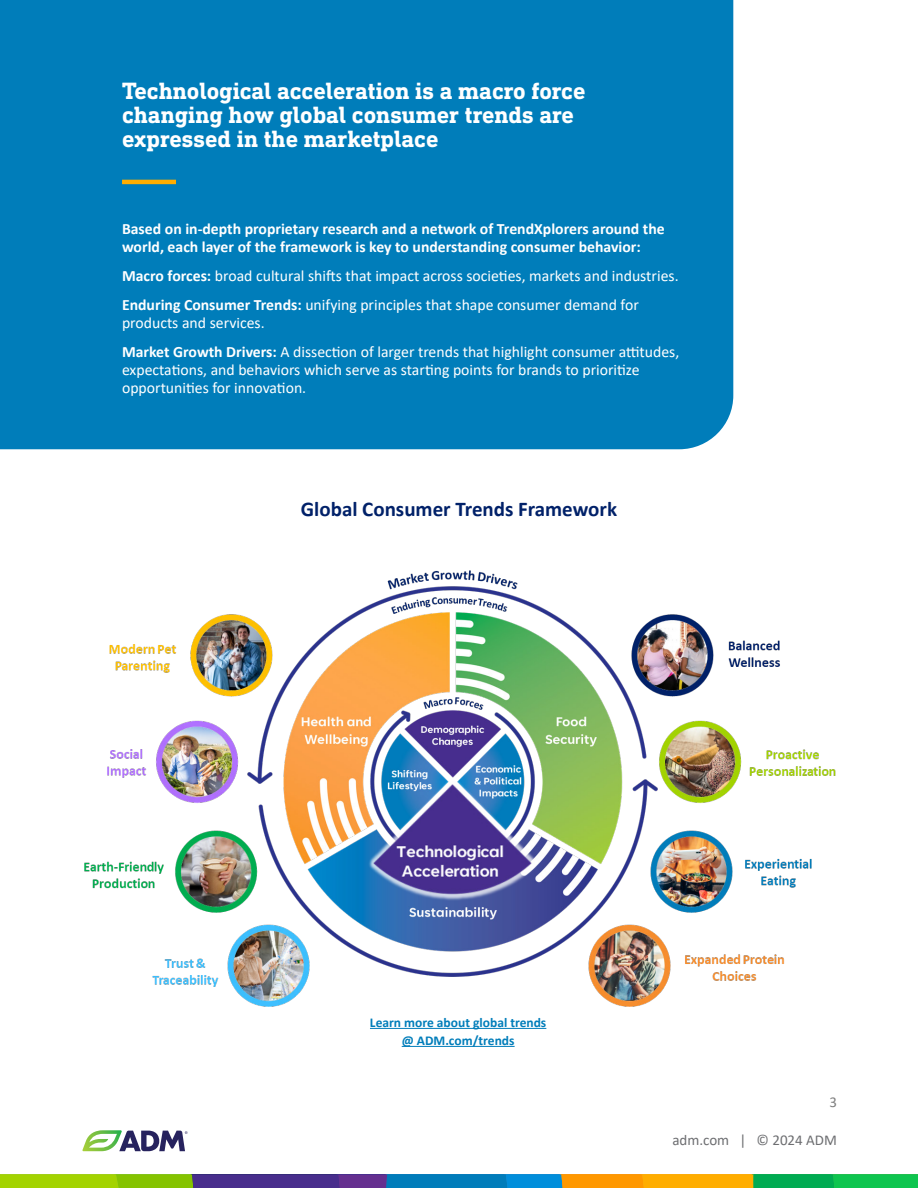
<style>
.page{position:relative;width:918px;height:1188px;background:#fff}
.page>*{position:absolute;margin:0;border:0;box-sizing:border-box;transform-origin:0 0}
.t1{font:700 24px/24px "DIN Next Slab Pro";color:#fff}
.t2{font:700 21px "Calibri";color:#012169}
.t3{font:15.75px/18px "Calibri";color:#fff}
.t4{font:700 15.75px/18px "Calibri";color:#fff}
.t5{font:15px "Calibri";color:#6d6e71}
.t6{font:15px "Calibri";color:#808080}
.t7{font:700 13.5px/18px "Calibri";color:#007dba;text-align:center}
.s1{font-weight:700}
</style>
<div class="page">
<div style="left:0;top:0;width:733px;height:449px;background:#007dba"></div>
<hr style="left:122px;top:180px;width:54px;height:4px;background:#ffad00">
<svg style="left:82px;top:1130px;width:106px;height:21px"></svg>
<svg style="left:0;top:1174px;width:918px;height:14px;background:#669052"></svg>
<img style="left:84px;top:571px;width:752px;height:435px">
<hr style="left:370px;top:1028px;width:176px;height:1px;background:#007dba">
<hr style="left:402px;top:1046px;width:113px;height:1px;background:#007dba">
<img style="left:366px;top:776px;width:173px;height:126px">
<img style="left:374px;top:784px;width:157px;height:110px">
<p class="t1" style="left:122px;top:79px;width:465px">Technological acceleration is a macro force changing how global consumer trends are expressed in the marketplace</p>
<p class="t4" style="left:122px;top:220px;width:544px">Based on in-depth proprietary research and a network of TrendXplorers around the world, each layer of the framework is key to understanding consumer behavior:</p>
<p class="t3" style="left:122px;top:266px;width:558px"><span class="s1">Macro forces:</span> broad cultural shifts that impact across societies, markets and industries.</p>
<p class="t3" style="left:122px;top:295px;width:518px"><span class="s1">Enduring Consumer Trends:</span> unifying principles that shape consumer demand for products and services.</p>
<p class="t3" style="left:122px;top:342px;width:559px"><span class="s1">Market Growth Drivers:</span> A dissection of larger trends that highlight consumer attitudes, expectations, and behaviors which serve as starting points for brands to prioritize opportunities for innovation.</p>
<p class="t2" style="left:301px;top:494px;width:318px">Global Consumer Trends Framework</p>
<p class="t7" style="left:370px;top:1013px;width:178px">Learn more about global trends @ ADM.com/trends</p>
<p class="t6" style="left:829px;top:1092px;width:9px">3</p>
<p class="t5" style="left:672px;top:1130px;width:166px">adm.com | © 2024 ADM</p>
</div>
